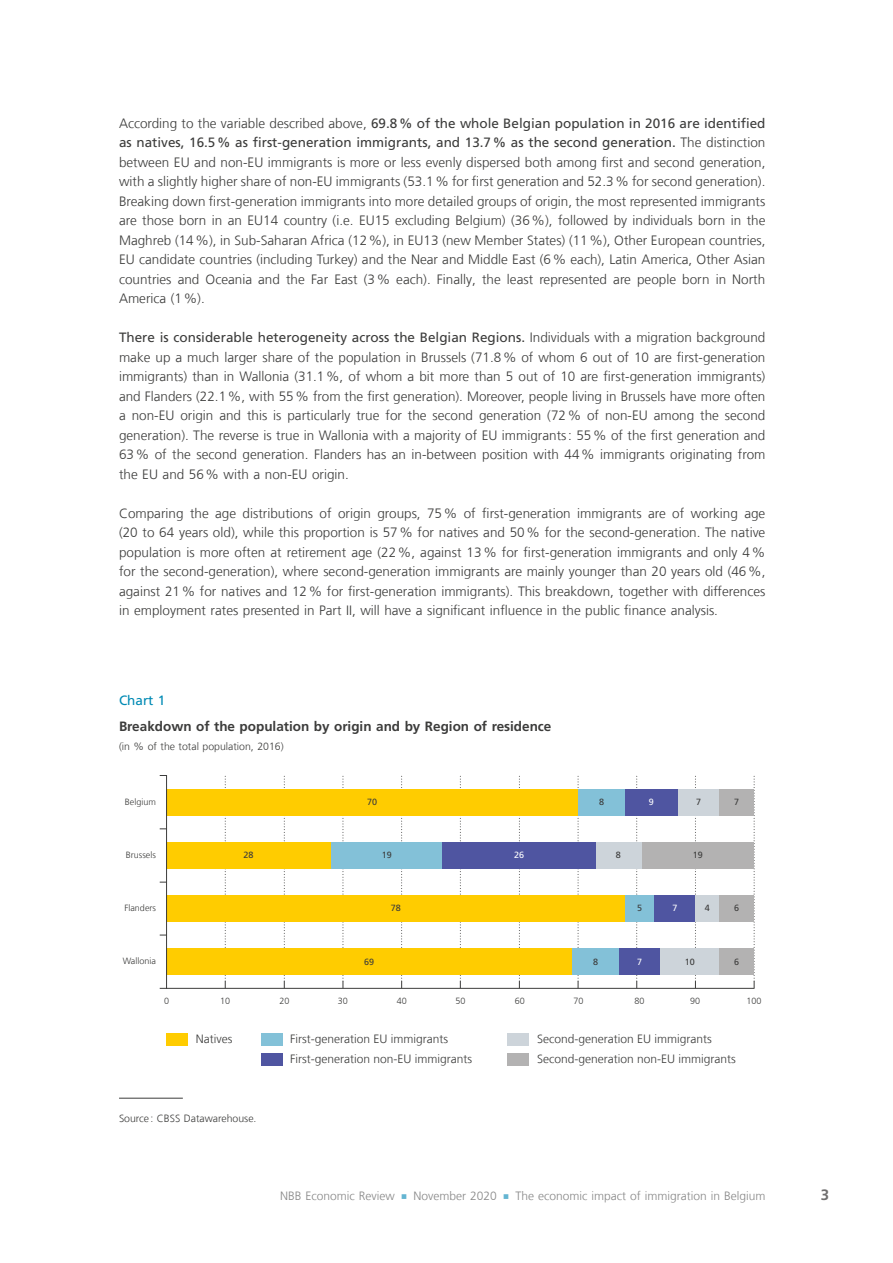
<style>
.page{position:relative;width:893px;height:1263px;background:#fff}
.page>*{position:absolute;margin:0;border:0;box-sizing:border-box;transform-origin:0 0}
.t1{font:700 15px "Frutiger LT Com";color:#706f6f}
.Text{font:300 13.5px/19.5px "Frutiger LT Com";color:#3c3c3b;text-align:justify}
.Chart_Title_Level{font:700 13.5px "Frutiger LT Com";color:#3c3c3b}
.t2{font:13.5px "Frutiger LT Com";color:#008ab4}
.t3{font:300 12px/20.2px "Frutiger LT Com";color:#3c3c3b}
.t4{font:300 12px "Frutiger LT Com";color:#878787}
.Chart_Title_Level-2{font:300 10.5px "Frutiger LT Com";color:#3c3c3b}
.Chart_Source{font:300 10.5px "Frutiger LT Com";color:#3c3c3b}
.t5{font:300 9px "Frutiger LT Com";color:#3c3c3b}
.t6{font:9px "Frutiger LT Com";color:#3c3c3b}
.t7{font:9px "Frutiger LT Com";color:#fff}
.s1{font-weight:400}
.s2{color:#64b5d2}
</style>
<div class="page">
<div style="left:167px;top:948px;width:405px;height:27px;background:#fc0"></div>
<div style="left:572px;top:948px;width:47px;height:27px;background:#83c1d8"></div>
<div style="left:619px;top:948px;width:41px;height:27px;background:#4f55a1"></div>
<div style="left:660px;top:948px;width:59px;height:27px;background:#cdd4da"></div>
<div style="left:719px;top:948px;width:35px;height:27px;background:#b3b2b2"></div>
<div style="left:167px;top:895px;width:458px;height:27px;background:#fc0"></div>
<div style="left:625px;top:895px;width:29px;height:27px;background:#83c1d8"></div>
<div style="left:654px;top:895px;width:41px;height:27px;background:#4f55a1"></div>
<div style="left:695px;top:895px;width:24px;height:27px;background:#cdd4da"></div>
<div style="left:719px;top:895px;width:35px;height:27px;background:#b3b2b2"></div>
<div style="left:167px;top:842px;width:164px;height:27px;background:#fc0"></div>
<div style="left:331px;top:842px;width:112px;height:27px;background:#83c1d8"></div>
<div style="left:443px;top:842px;width:153px;height:27px;background:#4f55a1"></div>
<div style="left:596px;top:842px;width:46px;height:27px;background:#cdd4da"></div>
<div style="left:642px;top:842px;width:112px;height:27px;background:#b3b2b2"></div>
<div style="left:167px;top:789px;width:411px;height:26px;background:#fc0"></div>
<div style="left:578px;top:789px;width:47px;height:26px;background:#83c1d8"></div>
<div style="left:625px;top:789px;width:53px;height:26px;background:#4f55a1"></div>
<div style="left:678px;top:789px;width:41px;height:26px;background:#cdd4da"></div>
<div style="left:719px;top:789px;width:35px;height:26px;background:#b3b2b2"></div>
<svg style="left:225px;top:775px;width:1px;height:213px"></svg>
<svg style="left:284px;top:775px;width:1px;height:213px"></svg>
<svg style="left:343px;top:776px;width:1px;height:212px"></svg>
<svg style="left:401px;top:775px;width:1px;height:213px"></svg>
<svg style="left:460px;top:775px;width:1px;height:213px"></svg>
<svg style="left:519px;top:775px;width:1px;height:213px"></svg>
<svg style="left:578px;top:775px;width:1px;height:213px"></svg>
<svg style="left:636px;top:775px;width:1px;height:213px"></svg>
<svg style="left:695px;top:775px;width:1px;height:213px"></svg>
<svg style="left:754px;top:775px;width:1px;height:213px"></svg>
<hr style="left:166px;top:775px;width:1px;height:214px;background:#3c3c3b">
<hr style="left:166px;top:988px;width:588px;height:1px;background:#3c3c3b">
<div style="left:167px;top:1033px;width:21px;height:13px;background:#fc0"></div>
<div style="left:261px;top:1033px;width:22px;height:13px;background:#83c1d8"></div>
<div style="left:261px;top:1053px;width:22px;height:13px;background:#4f55a1"></div>
<div style="left:508px;top:1033px;width:21px;height:13px;background:#cdd4da"></div>
<div style="left:508px;top:1053px;width:21px;height:13px;background:#b3b2b2"></div>
<hr style="left:119px;top:1098px;width:64px;height:1px;background:#3c3c3b">
<p class="Text" style="left:119px;top:113px;width:648px">According to the variable described above, <span class="s1">69.8% of the whole Belgian population in 2016 are identified as natives, 16.5% as first-generation immigrants, and 13.7% as the second generation.</span> The distinction between EU and non-EU immigrants is more or less evenly dispersed both among first and second generation, with a slightly higher share of non-EU immigrants (53.1% for first generation and 52.3% for second generation).<br>Breaking down first-generation immigrants into more detailed groups of origin, the most represented immigrants are those born in an EU14 country (i.e. EU15 excluding Belgium) (36%), followed by individuals born in the Maghreb (14%), in Sub-Saharan Africa (12%), in EU13 (new Member States) (11%), Other European countries, EU candidate countries (including Turkey) and the Near and Middle East (6% each), Latin America, Other Asian countries and Oceania and the Far East (3% each). Finally, the least represented are people born in North America (1%).</p>
<p class="Text" style="left:119px;top:327px;width:648px"><span class="s1">There is considerable heterogeneity across the Belgian Regions.</span> Individuals with a migration background make up a much larger share of the population in Brussels (71.8% of whom 6 out of 10 are first-generation immigrants) than in Wallonia (31.1%, of whom a bit more than 5 out of 10 are first-generation immigrants) and Flanders (22.1%, with 55% from the first generation). Moreover, people living in Brussels have more often a non-EU origin and this is particularly true for the second generation (72% of non-EU among the second generation). The reverse is true in Wallonia with a majority of EU immigrants: 55% of the first generation and 63% of the second generation. Flanders has an in-between position with 44% immigrants originating from the EU and 56% with a non-EU origin.</p>
<p class="Text" style="left:119px;top:503px;width:648px">Comparing the age distributions of origin groups, 75% of first-generation immigrants are of working age (20 to 64 years old), while this proportion is 57% for natives and 50% for the second-generation. The native population is more often at retirement age (22%, against 13% for first-generation immigrants and only 4% for the second-generation), where second-generation immigrants are mainly younger than 20 years old (46%, against 21% for natives and 12% for first-generation immigrants). This breakdown, together with differences in employment rates presented in Part II, will have a significant influence in the public finance analysis.</p>
<p class="t2" style="left:119px;top:692px;width:48px">Chart 1</p>
<p class="Chart_Title_Level" style="left:119px;top:718px;width:434px">Breakdown of the population by origin and by Region of residence</p>
<p class="Chart_Title_Level-2" style="left:119px;top:740px;width:166px">(in % of the total population, 2016)</p>
<p class="t5" style="left:125px;top:796px;width:33px">Belgium</p>
<p class="t6" style="left:367px;top:796px;width:12px">70</p>
<p class="t6" style="left:599px;top:796px;width:7px">8</p>
<p class="t7" style="left:649px;top:796px;width:7px">9</p>
<p class="t6" style="left:696px;top:796px;width:7px">7</p>
<p class="t6" style="left:734px;top:796px;width:7px">7</p>
<p class="t5" style="left:126px;top:849px;width:32px">Brussels</p>
<p class="t6" style="left:244px;top:849px;width:12px">28</p>
<p class="t6" style="left:382px;top:849px;width:12px">19</p>
<p class="t7" style="left:514px;top:849px;width:12px">26</p>
<p class="t6" style="left:616px;top:849px;width:7px">8</p>
<p class="t6" style="left:693px;top:849px;width:12px">19</p>
<p class="t5" style="left:124px;top:903px;width:33px">Flanders</p>
<p class="t6" style="left:391px;top:903px;width:12px">78</p>
<p class="t6" style="left:637px;top:903px;width:7px">5</p>
<p class="t7" style="left:672px;top:903px;width:7px">7</p>
<p class="t6" style="left:705px;top:903px;width:7px">4</p>
<p class="t6" style="left:734px;top:903px;width:7px">6</p>
<p class="t5" style="left:123px;top:956px;width:35px">Wallonia</p>
<p class="t6" style="left:364px;top:956px;width:12px">69</p>
<p class="t6" style="left:593px;top:956px;width:7px">8</p>
<p class="t7" style="left:637px;top:956px;width:7px">7</p>
<p class="t6" style="left:685px;top:956px;width:12px">10</p>
<p class="t6" style="left:734px;top:956px;width:7px">6</p>
<p class="t5" style="left:164px;top:995px;width:7px">0</p>
<p class="t5" style="left:220px;top:995px;width:12px">10</p>
<p class="t5" style="left:280px;top:995px;width:12px">20</p>
<p class="t5" style="left:338px;top:995px;width:12px">30</p>
<p class="t5" style="left:397px;top:995px;width:12px">40</p>
<p class="t5" style="left:456px;top:995px;width:12px">50</p>
<p class="t5" style="left:515px;top:995px;width:12px">60</p>
<p class="t5" style="left:573px;top:995px;width:12px">70</p>
<p class="t5" style="left:635px;top:995px;width:12px">80</p>
<p class="t5" style="left:690px;top:995px;width:12px">90</p>
<p class="t5" style="left:747px;top:995px;width:17px">100</p>
<p class="t3" style="left:196px;top:1029px;width:38px">Natives</p>
<p class="t3" style="left:290px;top:1029px;width:184px">First-generation EU immigrants<br>First-generation non-EU immigrants</p>
<p class="t3" style="left:537px;top:1029px;width:200px">Second-generation EU immigrants<br>Second-generation non-EU immigrants</p>
<p class="Chart_Source" style="left:119px;top:1112px;width:139px">Source : CBSS Datawarehouse.</p>
<p class="t4" style="left:280px;top:1188px;width:487px">NBB Economic Review <span class="s2">○</span> November 2020 <span class="s2">○</span> The economic impact of immigration in Belgium</p>
<p class="t1" style="left:821px;top:1186px;width:10px">3</p>
</div>
